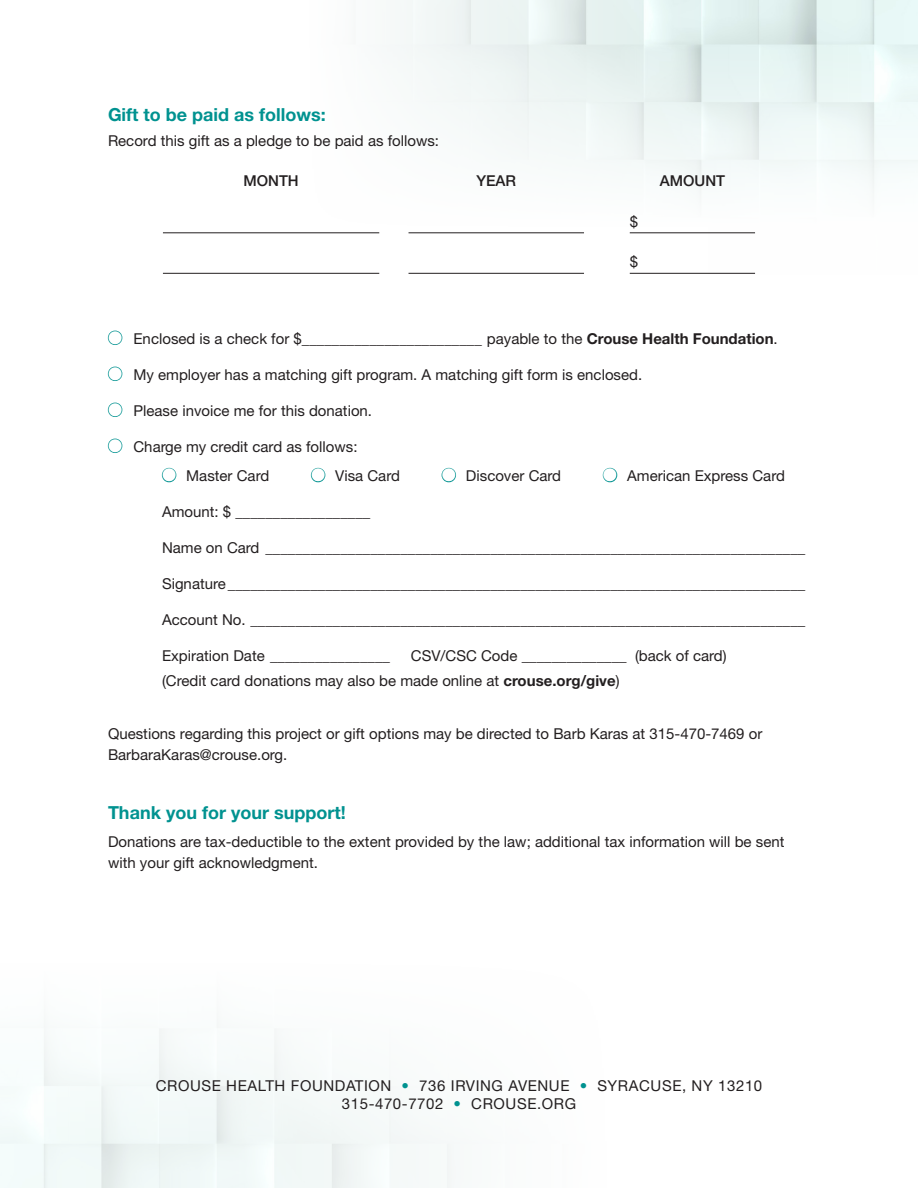
<style>
.page{position:relative;width:918px;height:1188px;background:#fff}
.page>*{position:absolute;margin:0;border:0;box-sizing:border-box;transform-origin:0 0}
.subhead{font:700 18px "Helvetica Neue LT Std";color:#009290}
.t1{font:15px/21px "Helvetica Neue LT Std";color:#231f20}
.t2{font:15px "Helvetica Neue LT Std";letter-spacing:.04em;color:#231f20}
.t3{font:500 15px "Helvetica Neue LT Std";color:#231f20}
.s1{color:#009290}
.s2{font-weight:700}
</style>
<div class="page">
<div style="left:0;top:1023px;width:452px;height:165px;background:#f5faf9"></div>
<img style="left:310px;top:0;width:608px;height:274px">
<hr style="left:163px;top:233px;width:216px;height:1px;background:#231f20">
<hr style="left:409px;top:233px;width:175px;height:1px;background:#231f20">
<hr style="left:630px;top:233px;width:125px;height:1px;background:#231f20">
<hr style="left:630px;top:273px;width:125px;height:1px;background:#231f20">
<hr style="left:163px;top:273px;width:216px;height:1px;background:#231f20">
<hr style="left:409px;top:273px;width:175px;height:1px;background:#231f20">
<p class="subhead" style="left:108px;top:103px;width:219px">Gift to be paid as follows:</p>
<p class="t1" style="left:108px;top:129px;width:333px">Record this gift as a pledge to be paid as follows:</p>
<p class="t3" style="left:243px;top:172px;width:57px">MONTH</p>
<p class="t3" style="left:476px;top:172px;width:41px">YEAR</p>
<p class="t3" style="left:660px;top:172px;width:67px">AMOUNT</p>
<p class="t1" style="left:630px;top:211px;width:10px">$</p>
<p class="t1" style="left:630px;top:251px;width:10px">$</p>
<p class="t1" style="left:108px;top:328px;width:671px"><span class="s1">●</span> Enclosed is a check for $________________________ payable to the <span class="s2">Crouse Health Foundation</span>.</p>
<p class="t1" style="left:108px;top:364px;width:536px"><span class="s1">●</span> My employer has a matching gift program. A matching gift form is enclosed.</p>
<p class="t1" style="left:108px;top:400px;width:266px"><span class="s1">●</span> Please invoice me for this donation.</p>
<p class="t1" style="left:108px;top:436px;width:251px"><span class="s1">●</span> Charge my credit card as follows:</p>
<p class="t1" style="left:162px;top:465px;width:109px"><span class="s1">●</span> Master Card</p>
<p class="t1" style="left:311px;top:465px;width:90px"><span class="s1">●</span> Visa Card</p>
<p class="t1" style="left:442px;top:465px;width:121px"><span class="s1">●</span> Discover Card</p>
<p class="t1" style="left:603px;top:465px;width:184px"><span class="s1">●</span> American Express Card</p>
<p class="t1" style="left:162px;top:501px;width:210px">Amount: $ __________________</p>
<p class="t1" style="left:162px;top:537px;width:645px">Name on Card ________________________________________________________________________</p>
<p class="t1" style="left:162px;top:573px;width:645px">Signature _____________________________________________________________________________</p>
<p class="t1" style="left:162px;top:609px;width:645px">Account No. __________________________________________________________________________</p>
<p class="t1" style="left:162px;top:645px;width:229px">Expiration Date ________________</p>
<p class="t1" style="left:411px;top:645px;width:317px">CSV/CSC Code ______________ (back of card)</p>
<p class="t1" style="left:162px;top:670px;width:459px">(Credit card donations may also be made online at <span class="s2">crouse.org/give</span>)</p>
<p class="t1" style="left:108px;top:722px;width:656px">Questions regarding this project or gift options may be directed to Barb Karas at 315-470-7469 or<br>BarbaraKaras@crouse.org.</p>
<p class="subhead" style="left:108px;top:802px;width:239px">Thank you for your support!</p>
<p class="t1" style="left:108px;top:831px;width:678px">Donations are tax-deductible to the extent provided by the law; additional tax information will be sent with your gift acknowledgment.</p>
<p class="t2" style="left:156px;top:1076px;width:608px">CROUSE HEALTH FOUNDATION <span class="s1">•</span> 736 IRVING AVENUE <span class="s1">•</span> SYRACUSE, NY 13210</p>
<p class="t2" style="left:342px;top:1094px;width:236px">315-470-7702 <span class="s1">•</span> CROUSE.ORG</p>
</div>
